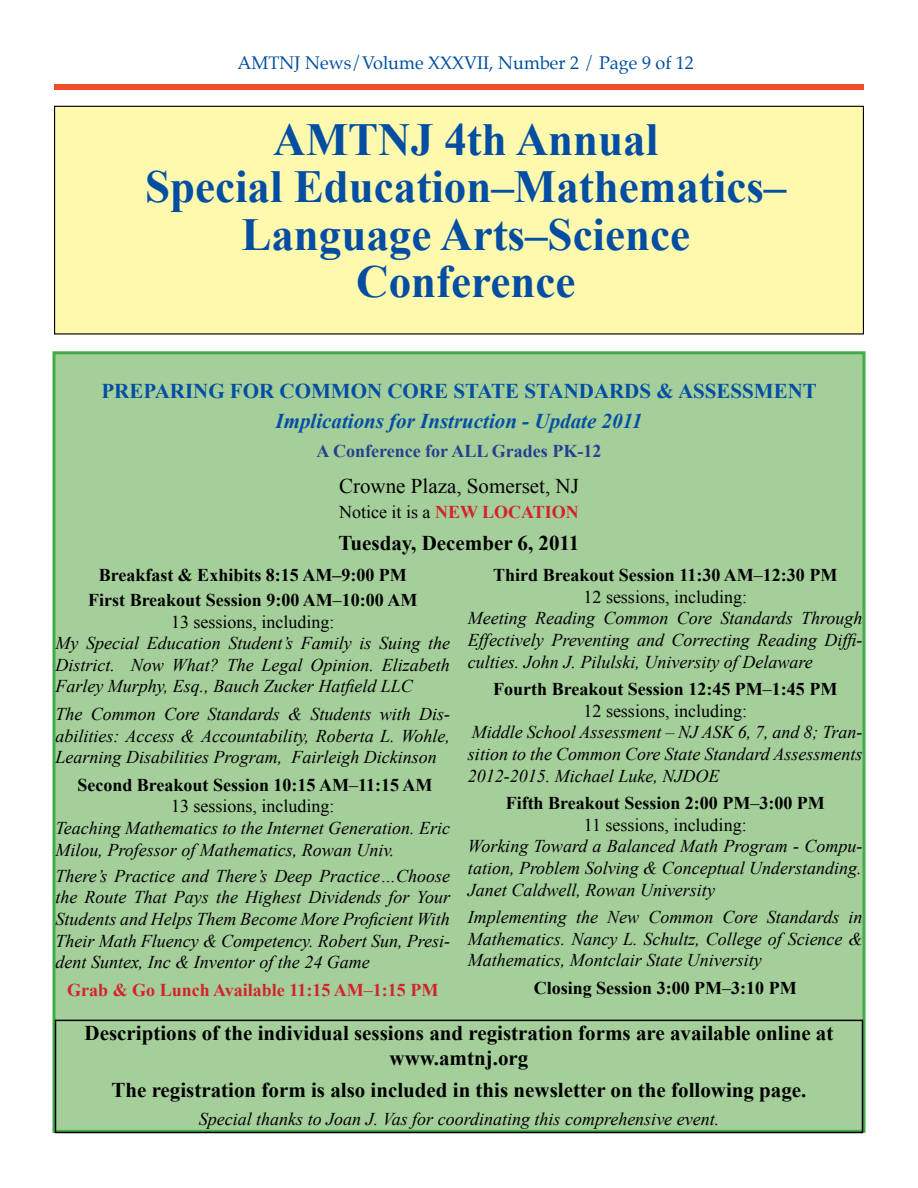
<style>
.page{position:relative;width:918px;height:1188px;background:#fff}
.page>*{position:absolute;margin:0;border:0;box-sizing:border-box;transform-origin:0 0}
.t1{font:700 45.9px/47.4px "Times New Roman";color:#034ea2;text-align:center}
.t2{font:700 21px/25.2px "Times New Roman";color:#000;text-align:center}
.t3{font:700 21px "Times New Roman";color:#034ea2}
.t4{font:italic 700 21px "Times New Roman";color:#034ea2}
.t5{font:21px "Times New Roman";color:#000}
.t6{font:italic 18px/21.6px "Times New Roman";color:#000;text-align:justify}
.t7{font:700 18px/21.6px "Times New Roman";color:#000;text-align:center}
.t8{font:18px "Times New Roman";color:#000}
.t9{font:18px "Palatino";color:#0050a3}
.t10{font:700 18px "Times New Roman";color:#d2232a}
.t11{font:700 18px "Times New Roman";color:#25408f}
.s1{font-weight:700;color:#d2232a}
.s2{font-weight:400}
</style>
<div class="page">
<div style="left:54px;top:84px;width:810px;height:6px;background:#f04d27"></div>
<div style="left:55px;top:106px;width:808px;height:228px;background:#fff9ae"></div>
<div style="left:54px;top:106px;width:810px;height:229px;border:1px solid #000"></div>
<div style="left:54px;top:353px;width:810px;height:778px;background:#a4ce9a"></div>
<div style="left:55px;top:1020px;width:808px;height:113px;border:2px solid #000"></div>
<p class="t9" style="left:238px;top:48px;width:458px">AMTNJ News/Volume XXXVII, Number 2 / Page 9 of 12</p>
<h1 class="t1" style="left:145px;top:115px;width:643px">AMTNJ 4th Annual<br>Special Education–Mathematics–<br>Language Arts–Science<br>Conference</h1>
<p class="t3" style="left:101px;top:377px;width:717px">PREPARING FOR COMMON CORE STATE STANDARDS &amp; ASSESSMENT</p>
<p class="t4" style="left:276px;top:406px;width:368px">Implications for Instruction - Update 2011</p>
<p class="t11" style="left:317px;top:439px;width:286px">A Conference for ALL Grades PK-12</p>
<p class="t5" style="left:339px;top:472px;width:241px">Crowne Plaza, Somerset, NJ</p>
<p class="t8" style="left:339px;top:500px;width:241px">Notice it is a <span class="s1">NEW LOCATION</span></p>
<p class="t2" style="left:339px;top:530px;width:242px">Tuesday, December 6, 2011</p>
<p class="t7" style="left:88px;top:563px;width:331px;line-height:24.6px">Breakfast &amp; Exhibits 8:15 AM–9:00 PM<br>First Breakout Session 9:00 AM<span class="s2">–</span>10:00 AM</p>
<p class="t8" style="left:171px;top:610px;width:165px">13 sessions, including:</p>
<p class="t6" style="left:56px;top:632px;width:396px">My Special Education Student’s Family is Suing the District. Now What? The Legal Opinion. Elizabeth Farley Murphy, Esq., Bauch Zucker Hatfield LLC</p>
<p class="t6" style="left:56px;top:703px;width:396px">The Common Core Standards &amp; Students with Dis&shy;abilities: Access &amp; Accountability, Roberta L. Wohle, Learning Disabilities Program, Fairleigh Dickinson</p>
<p class="t7" style="left:77px;top:774px;width:357px">Second Breakout Session 10:15 AM<span class="s2">–</span>11:15 AM<br><span class="s2">13 sessions, including:</span></p>
<p class="t6" style="left:56px;top:817px;width:396px">Teaching Mathematics to the Internet Generation. Eric<br>Milou, Professor of Mathematics, Rowan Univ.</p>
<p class="t6" style="left:56px;top:865px;width:396px">There’s Practice and There’s Deep Practice…Choose the Route That Pays the Highest Dividends for Your Students and Helps Them Become More Proficient With Their Math Fluency &amp; Competency. Robert Sun, Presi&shy;dent Suntex, Inc &amp; Inventor of the 24 Game</p>
<p class="t10" style="left:67px;top:977px;width:373px">Grab &amp; Go Lunch Available 11:15 AM<span class="s2">–</span>1:15 PM</p>
<p class="t7" style="left:493px;top:564px;width:346px">Third Breakout Session 11:30 AM<span class="s2">–</span>12:30 PM<br><span class="s2">12 sessions, including:</span></p>
<p class="t6" style="left:468px;top:607px;width:396px">Meeting Reading Common Core Standards Through Effectively Preventing and Correcting Reading Diffi&shy;culties. John J. Pilulski, University of Delaware</p>
<p class="t7" style="left:493px;top:678px;width:346px">Fourth Breakout Session 12:45 PM<span class="s2">–</span>1:45 PM<br><span class="s2">12 sessions, including:</span></p>
<p class="t6" style="left:468px;top:721px;width:396px">Middle School Assessment – NJ ASK 6, 7, and 8; Tran&shy;sition to the Common Core State Standard Assessments 2012-2015. Michael Luke, NJDOE</p>
<p class="t7" style="left:506px;top:792px;width:321px">Fifth Breakout Session 2:00 PM<span class="s2">–</span>3:00 PM<br><span class="s2">11 sessions, including:</span></p>
<p class="t6" style="left:468px;top:835px;width:396px">Working Toward a Balanced Math Program - Compu&shy;tation, Problem Solving &amp; Conceptual Understanding.<br>Janet Caldwell, Rowan University</p>
<p class="t6" style="left:468px;top:906px;width:396px">Implementing the New Common Core Standards in Mathematics. Nancy L. Schultz, College of Science &amp; Mathematics, Montclair State University</p>
<p class="t7" style="left:534px;top:977px;width:264px">Closing Session 3:00 PM<span class="s2">–</span>3:10 PM</p>
<p class="t2" style="left:85px;top:1020px;width:750px">Descriptions of the individual sessions and registration forms are available online at www.amtnj.org</p>
<p class="t2" style="left:111px;top:1077px;width:697px">The registration form is also included in this newsletter on the following page.</p>
<p class="t6" style="left:199px;top:1108px;width:522px">Special thanks to Joan J. Vas for coordinating this comprehensive event.</p>
</div>
